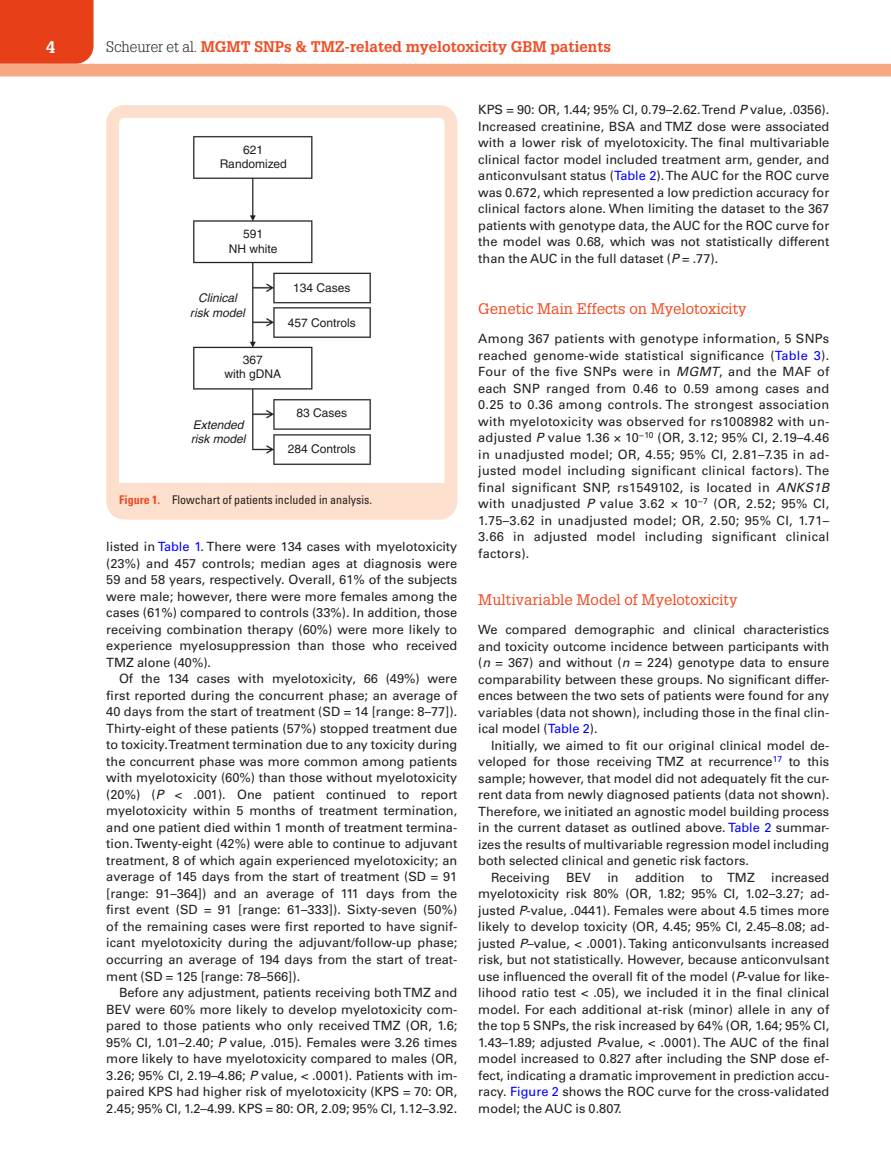
<style>
.page{position:relative;width:891px;height:1175px;background:#fff}
.page>*{position:absolute;margin:0;border:0;box-sizing:border-box;transform-origin:0 0}
.t1{font:700 16.5px "Glypha LT Std";color:#fff}
.HeadB{font:15px "Glypha LT Std";color:#f04b22}
.t2{font:15px "Glypha LT Std Bold 2";color:#f04b22}
.TextInd{font:12.75px/16.5px "Univers LT Std";color:#231f20;text-align:justify}
.Text{font:12.75px/16.5px "Univers LT Std";color:#231f20;text-align:justify}
.graphic{font:12px/14.4px "Helvetica";color:#1d1e1f;text-align:center}
.FigCapt{font:condensed 12px "Univers LT Std";color:#231f20}
.graphic-2{font:italic 12px/14.4px "Helvetica";color:#1d1e1f}
.s1{font-family:"Glypha LT Std";font-weight:300;color:#231f20}
.s2{font-weight:700;color:#f04b22}
.s3{color:#00f}
.s4{font-style:italic}
</style>
<div class="page">
<div style="left:0;top:0;width:94px;height:64px;background:#e73f18"></div>
<div style="left:0;top:64px;width:891px;height:12px;background:#f5a882"></div>
<div style="left:110px;top:483px;width:344px;height:28px;background:#fcdfcd"></div>
<img style="left:193px;top:136px;width:178px;height:329px">
<div style="left:106px;top:105px;width:351px;height:414px;border:13px solid #fcdfcd;border-radius:12px"></div>
<p class="t1" style="left:46px;top:37px;width:11px">4</p>
<p class="t2" style="left:106px;top:37px;width:506px"><span class="s1">Scheurer et al.</span> MGMT SNPs &amp; TMZ-related myelotoxicity GBM patients</p>
<p class="graphic" style="left:220px;top:142px;width:69px">621<br>Randomized</p>
<p class="graphic" style="left:229px;top:227px;width:50px">591<br>NH white</p>
<p class="graphic-2" style="left:190px;top:291px;width:56px;text-align:center">Clinical risk model</p>
<p class="graphic" style="left:293px;top:280px;width:59px">134 Cases</p>
<p class="graphic" style="left:288px;top:315px;width:70px">457 Controls</p>
<p class="graphic" style="left:225px;top:352px;width:58px">367<br>with gDNA</p>
<p class="graphic-2" style="left:191px;top:417px;width:56px">Extended risk model</p>
<p class="graphic" style="left:296px;top:406px;width:52px">83 Cases</p>
<p class="graphic" style="left:288px;top:442px;width:70px">284 Controls</p>
<p class="FigCapt" style="left:119px;top:492px;width:255px"><span class="s2">Figure 1.</span> Flowchart of patients included in analysis.</p>
<p class="Text" style="left:106px;top:538px;width:353px">listed in <span class="s3">Table 1</span>. There were 134 cases with myelotoxicity (23%) and 457 controls; median ages at diagnosis were 59 and 58 years, respectively. Overall, 61% of the subjects were male; however, there were more females among the cases (61%) compared to controls (33%). In addition, those receiving combination therapy (60%) were more likely to experience myelosuppression than those who received TMZ alone (40%).</p>
<p class="TextInd" style="left:106px;top:670px;width:353px;text-indent:13px">Of the 134 cases with myelotoxicity, 66 (49%) were first reported during the concurrent phase; an average of 40 days from the start of treatment (SD = 14 [range: 8–77]).<br>Thirty-eight of these patients (57%) stopped treatment due to toxicity. Treatment termination due to any toxicity during the concurrent phase was more common among patients with myelotoxicity (60%) than those without myelotoxicity (20%) (<span class="s4">P</span> &lt; .001). One patient continued to report myelotoxicity within 5 months of treatment termination, and one patient died within 1 month of treatment termina&shy;tion. Twenty-eight (42%) were able to continue to adjuvant treatment, 8 of which again experienced myelotoxicity; an average of 145 days from the start of treatment (SD = 91 [range: 91–364]) and an average of 111 days from the first event (SD = 91 [range: 61–333]). Sixty-seven (50%) of the remaining cases were first reported to have signif&shy;icant myelotoxicity during the adjuvant/follow-up phase; occurring an average of 194 days from the start of treat&shy;ment (SD = 125 [range: 78–566]).</p>
<p class="TextInd" style="left:106px;top:984px;width:353px;text-indent:13px">Before any adjustment, patients receiving both TMZ and BEV were 60% more likely to develop myelotoxicity com&shy;pared to those patients who only received TMZ (OR, 1.6; 95% CI, 1.01–2.40; <span class="s4">P</span> value, .015). Females were 3.26 times more likely to have myelotoxicity compared to males (OR, 3.26; 95% CI, 2.19–4.86; <span class="s4">P</span> value, &lt; .0001). Patients with im&shy;paired KPS had higher risk of myelotoxicity (KPS = 70: OR, 2.45; 95% CI, 1.2–4.99. KPS = 80: OR, 2.09; 95% CI, 1.12–3.92.</p>
<p class="TextInd" style="left:478px;top:101px;width:353px">KPS = 90: OR, 1.44; 95% CI, 0.79–2.62. Trend <span class="s4">P</span> value, .0356).<br>Increased creatinine, BSA and TMZ dose were associated with a lower risk of myelotoxicity. The final multivariable clinical factor model included treatment arm, gender, and anticonvulsant status (<span class="s3">Table 2</span>). The AUC for the ROC curve was 0.672, which represented a low prediction accuracy for clinical factors alone. When limiting the dataset to the 367 patients with genotype data, the AUC for the ROC curve for the model was 0.68, which was not statistically different than the AUC in the full dataset (<span class="s4">P</span> = .77).</p>
<h3 class="HeadB" style="left:478px;top:299px;width:270px">Genetic Main Effects on Myelotoxicity</h3>
<p class="Text" style="left:478px;top:330px;width:353px">Among 367 patients with genotype information, 5 SNPs reached genome-wide statistical significance (<span class="s3">Table 3</span>).<br>Four of the five SNPs were in <span class="s4">MGMT</span>, and the MAF of each SNP ranged from 0.46 to 0.59 among cases and 0.25 to 0.36 among controls. The strongest association with myelotoxicity was observed for rs1008982 with un&shy;adjusted <span class="s4">P</span> value 1.36 × 10<sup>−10</sup> (OR, 3.12; 95% CI, 2.19–4.46 in unadjusted model; OR, 4.55; 95% CI, 2.81–7.35 in ad&shy;justed model including significant clinical factors). The final significant SNP, rs1549102, is located in <span class="s4">ANKS1B </span>with unadjusted <span class="s4">P</span> value 3.62 × 10<sup>−7</sup> (OR, 2.52; 95% CI, 1.75–3.62 in unadjusted model; OR, 2.50; 95% CI, 1.71– 3.66 in adjusted model including significant clinical factors).</p>
<h3 class="HeadB" style="left:478px;top:590px;width:261px">Multivariable Model of Myelotoxicity</h3>
<p class="Text" style="left:478px;top:621px;width:353px">We compared demographic and clinical characteristics and toxicity outcome incidence between participants with (<span class="s4">n</span> = 367) and without (<span class="s4">n</span> = 224) genotype data to ensure comparability between these groups. No significant differ&shy;ences between the two sets of patients were found for any variables (data not shown), including those in the final clin&shy;ical model (<span class="s3">Table 2</span>).</p>
<p class="TextInd" style="left:478px;top:737px;width:353px;text-indent:13px">Initially, we aimed to fit our original clinical model de&shy;veloped for those receiving TMZ at recurrence<sup>17</sup> to this sample; however, that model did not adequately fit the cur&shy;rent data from newly diagnosed patients (data not shown).<br>Therefore, we initiated an agnostic model building process in the current dataset as outlined above. <span class="s3">Table 2</span> summar&shy;izes the results of multivariable regression model including both selected clinical and genetic risk factors.</p>
<p class="TextInd" style="left:491px;top:869px;width:60px">Receiving</p>
<p class="TextInd" style="left:566px;top:869px;width:26px">BEV</p>
<p class="TextInd" style="left:607px;top:869px;width:13px">in</p>
<p class="TextInd" style="left:635px;top:869px;width:51px">addition</p>
<p class="TextInd" style="left:701px;top:869px;width:55px">to TMZ</p>
<p class="TextInd" style="left:478px;top:869px;width:353px;text-indent:293px">increased myelotoxicity risk 80% (OR, 1.82; 95% CI, 1.02–3.27; ad&shy;justed <span class="s4">P</span>-value, .0441). Females were about 4.5 times more likely to develop toxicity (OR, 4.45; 95% CI, 2.45–8.08; ad&shy;justed <span class="s4">P</span>–value, &lt; .0001). Taking anticonvulsants increased risk, but not statistically. However, because anticonvulsant use influenced the overall fit of the model (<span class="s4">P</span>-value for like&shy;lihood ratio test &lt; .05), we included it in the final clinical model. For each additional at-risk (minor) allele in any of the top 5 SNPs, the risk increased by 64% (OR, 1.64; 95% CI, 1.43–1.89; adjusted <span class="s4">P-</span>value, &lt; .0001). The AUC of the final model increased to 0.827 after including the SNP dose ef&shy;fect, indicating a dramatic improvement in prediction accu&shy;racy. <span class="s3">Figure 2</span> shows the ROC curve for the cross-validated model; the AUC is 0.807.</p>
</div>
